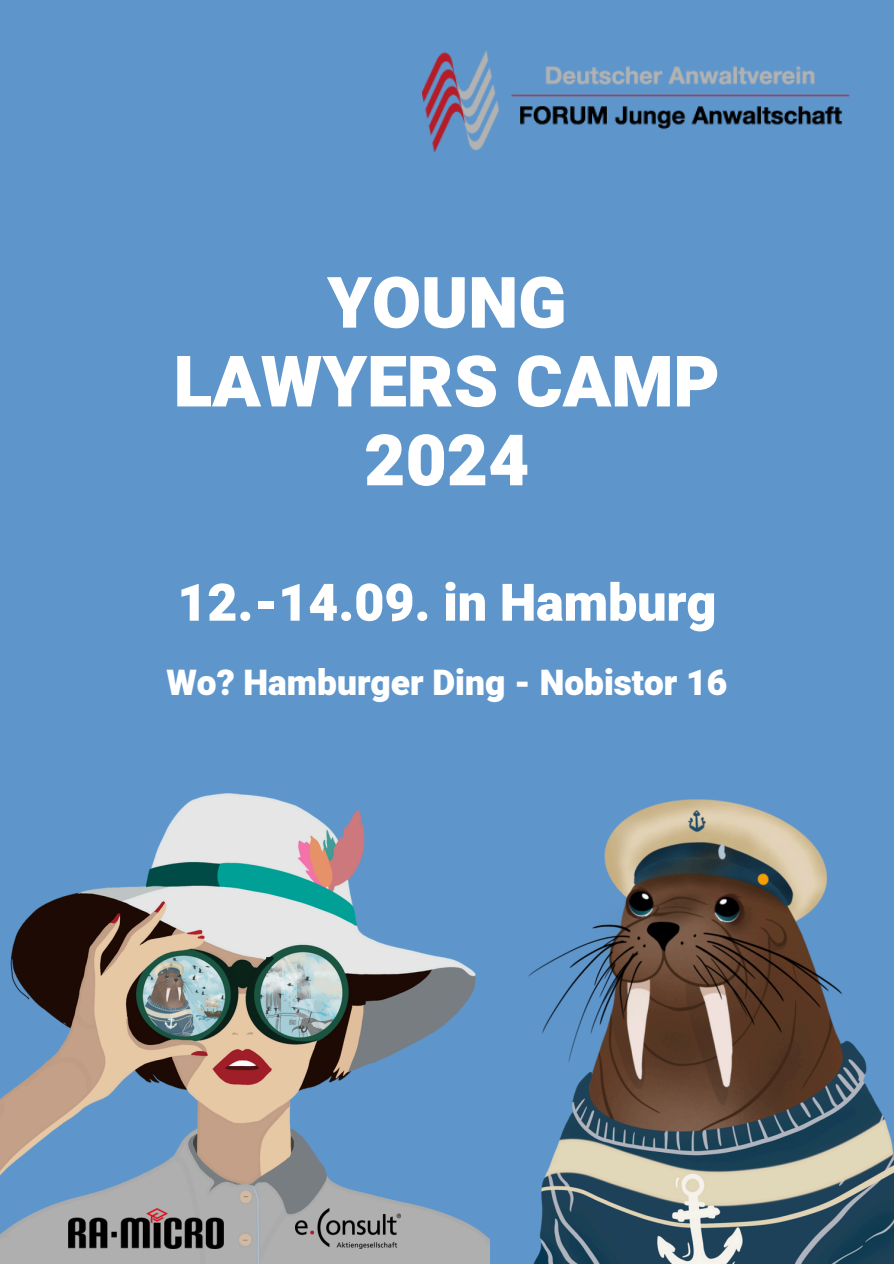
<style>
.page{position:relative;width:894px;height:1264px;background:#fff}
.page>*{position:absolute;margin:0;border:0;box-sizing:border-box;transform-origin:0 0}
.t1{font:900 70.95px/78.8px "Heebo";color:#fff;text-align:center}
.t2{font:900 51.75px "Heebo";color:#fff}
.t3{font:900 35.25px "Heebo";color:#fff}
</style>
<div class="page">
<div style="left:0;top:0;width:893px;height:1263px;background:#5e96cc"></div>
<img style="left:422px;top:51px;width:426px;height:101px">
<img style="left:0;top:793px;width:451px;height:470px">
<img style="left:451px;top:799px;width:442px;height:464px">
<img style="left:69px;top:1208px;width:154px;height:40px">
<img style="left:295px;top:1208px;width:105px;height:40px">
<h1 class="t1" style="left:174px;top:266px;width:547px">YOUNG<br>LAWYERS CAMP<br>2024</h1>
<h2 class="t2" style="left:177px;top:566px;width:540px">12.-14.09. in Hamburg</h2>
<p class="t3" style="left:166px;top:658px;width:562px">Wo? Hamburger Ding - Nobistor 16</p>
</div>
